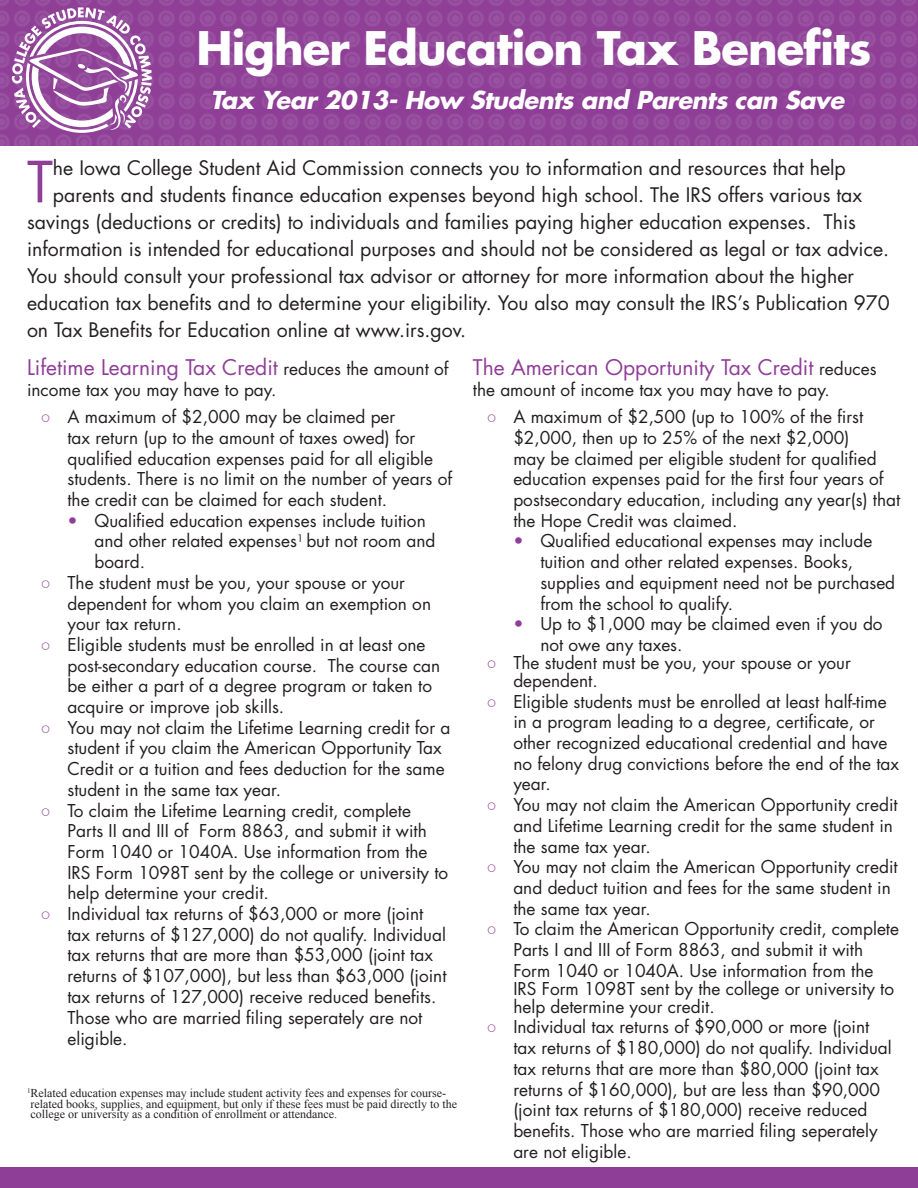
<style>
.page{position:relative;width:918px;height:1188px;background:#fff}
.page>*{position:absolute;margin:0;border:0;box-sizing:border-box;transform-origin:0 0}
.t1{font:55.35px "Futura Std";color:#8f3e97}
.t2{font:700 45px "Futura Std";letter-spacing:-.02em;color:#fff}
.t3{font:italic 700 24px "Futura Std";color:#fff}
.t4{font:21px "Futura Std";color:#8f3e97}
.t5{font:19.5px "Futura Std";color:#231f20}
.t6{font:17.25px/20.7px "Futura Std";color:#231f20}
.t7{font:12px/10.5px "Times New Roman";color:#231f20}
.s1{font-size:17.25px;color:#231f20}
.s2{font-family:"Times New Roman";color:#8f3e97}
.s3{color:#8f3e97}
</style>
<div class="page">
<img style="left:0;top:0;width:918px;height:146px">
<div style="left:211px;top:82px;width:646px;height:35px;background:#93499b"></div>
<svg style="left:209px;top:86px;width:640px;height:45px"></svg>
<div style="left:0;top:1167px;width:918px;height:21px;background:#8f3e97"></div>
<svg style="left:12px;top:7px;width:140px;height:126px"></svg>
<p class="t2" style="left:197px;top:19px;width:676px">Higher Education Tax Benefits</p>
<p class="t3" style="left:210px;top:84px;width:641px">Tax Year 2013- How Students and Parents can Save</p>
<p class="t1" style="left:27px;top:147px;width:27px">T</p>
<p class="t5" style="left:53px;top:156px;width:794px">he Iowa College Student Aid Commission connects you to information and resources that help</p>
<p class="t5" style="left:53px;top:183px;width:811px">parents and students finance education expenses beyond high school. The IRS offers various tax</p>
<p class="t5" style="left:27px;top:210px;width:831px">savings (deductions or credits) to individuals and families paying higher education expenses. This</p>
<p class="t5" style="left:27px;top:237px;width:864px">information is intended for educational purposes and should not be considered as legal or tax advice.</p>
<p class="t5" style="left:27px;top:264px;width:829px">You should consult your professional tax advisor or attorney for more information about the higher</p>
<p class="t5" style="left:27px;top:291px;width:865px">education tax benefits and to determine your eligibility. You also may consult the IRS’s Publication 970</p>
<p class="t5" style="left:27px;top:318px;width:441px">on Tax Benefits for Education online at www.irs.gov.</p>
<p class="t4" style="left:27px;top:354px;width:423px">Lifetime Learning Tax Credit <span class="s1">reduces the amount of</span></p>
<p class="t6" style="left:27px;top:379px;width:251px">income tax you may have to pay.</p>
<p class="t6" style="left:68px;top:407px;width:386px;text-indent:-27px"><span class="s2">○</span> A maximum of $2,000 may be claimed per<br>tax return (up to the amount of taxes owed) for qualified education expenses paid for all eligible students. There is no limit on the number of years of the credit can be claimed for each student.</p>
<p class="t6" style="left:94px;top:510px;width:343px;text-indent:-27px"><span class="s3">•</span> Qualified education expenses include tuition and other related expenses<sup>1</sup> but not room and board.</p>
<p class="t6" style="left:68px;top:572px;width:365px;text-indent:-27px"><span class="s2">○</span> The student must be you, your spouse or your dependent for whom you claim an exemption on your tax return.</p>
<p class="t6" style="left:68px;top:634px;width:374px;text-indent:-27px"><span class="s2">○</span> Eligible students must be enrolled in at least one post-secondary education course. The course can be either a part of a degree program or taken to acquire or improve job skills.</p>
<p class="t6" style="left:68px;top:717px;width:384px;text-indent:-27px"><span class="s2">○</span> You may not claim the Lifetime Learning credit for a student if you claim the American Opportunity Tax Credit or a tuition and fees deduction for the same student in the same tax year.</p>
<p class="t6" style="left:68px;top:800px;width:382px;text-indent:-27px"><span class="s2">○</span> To claim the Lifetime Learning credit, complete Parts II and III of Form 8863, and submit it with Form 1040 or 1040A. Use information from the IRS Form 1098T sent by the college or university to help determine your credit.</p>
<p class="t6" style="left:68px;top:904px;width:381px;text-indent:-27px"><span class="s2">○</span> Individual tax returns of $63,000 or more (joint tax returns of $127,000) do not qualify. Individual tax returns that are more than $53,000 (joint tax returns of $107,000), but less than $63,000 (joint tax returns of 127,000) receive reduced benefits.<br>Those who are married filing seperately are not eligible.</p>
<p class="t7" style="left:27px;top:1088px;width:432px"><sup>1</sup>Related education expenses may include student activity fees and expenses for course&shy;related books, supplies, and equipment, but only if these fees must be paid directly to the college or university as a condition of enrollment or attendance.</p>
<p class="t4" style="left:473px;top:354px;width:405px">The American Opportunity Tax Credit <span class="s1">reduces</span></p>
<p class="t6" style="left:473px;top:379px;width:359px">the amount of income tax you may have to pay.</p>
<p class="t6" style="left:513px;top:407px;width:388px;text-indent:-27px"><span class="s2">○</span> A maximum of $2,500 (up to 100% of the first $2,000, then up to 25% of the next $2,000)<br>may be claimed per eligible student for qualified education expenses paid for the first four years of postsecondary education, including any year(s) that the Hope Credit was claimed.</p>
<p class="t6" style="left:540px;top:531px;width:356px;text-indent:-27px"><span class="s3">•</span> Qualified educational expenses may include tuition and other related expenses. Books, supplies and equipment need not be purchased from the school to qualify.</p>
<p class="t6" style="left:540px;top:614px;width:344px;text-indent:-27px"><span class="s3">•</span> Up to $1,000 may be claimed even if you do not owe any taxes.</p>
<p class="t6" style="left:513px;top:654px;width:339px;line-height:18px;text-indent:-27px"><span class="s2">○</span> The student must be you, your spouse or your dependent.</p>
<p class="t6" style="left:513px;top:691px;width:387px;text-indent:-27px"><span class="s2">○</span> Eligible students must be enrolled at least half-time in a program leading to a degree, certificate, or other recognized educational credential and have no felony drug convictions before the end of the tax year.</p>
<p class="t6" style="left:513px;top:795px;width:386px;text-indent:-27px"><span class="s2">○</span> You may not claim the American Opportunity credit and Lifetime Learning credit for the same student in the same tax year.</p>
<p class="t6" style="left:513px;top:857px;width:386px;text-indent:-27px"><span class="s2">○</span> You may not claim the American Opportunity credit and deduct tuition and fees for the same student in the same tax year.</p>
<p class="t6" style="left:486px;top:919px;width:414px;text-align:center"><span class="s2">○</span> To claim the American Opportunity credit, complete<br>Parts I and III of Form 8863, and submit it with<br>Form 1040 or 1040A. Use information from the</p>
<p class="t6" style="left:513px;top:980px;width:382px;line-height:18px">IRS Form 1098T sent by the college or university to help determine your credit.</p>
<p class="t6" style="left:513px;top:1017px;width:380px;text-indent:-27px"><span class="s2">○</span> Individual tax returns of $90,000 or more (joint tax returns of $180,000) do not qualify. Individual tax returns that are more than $80,000 (joint tax returns of $160,000), but are less than $90,000 (joint tax returns of $180,000) receive reduced benefits. Those who are married filing seperately are not eligible.</p>
</div>
